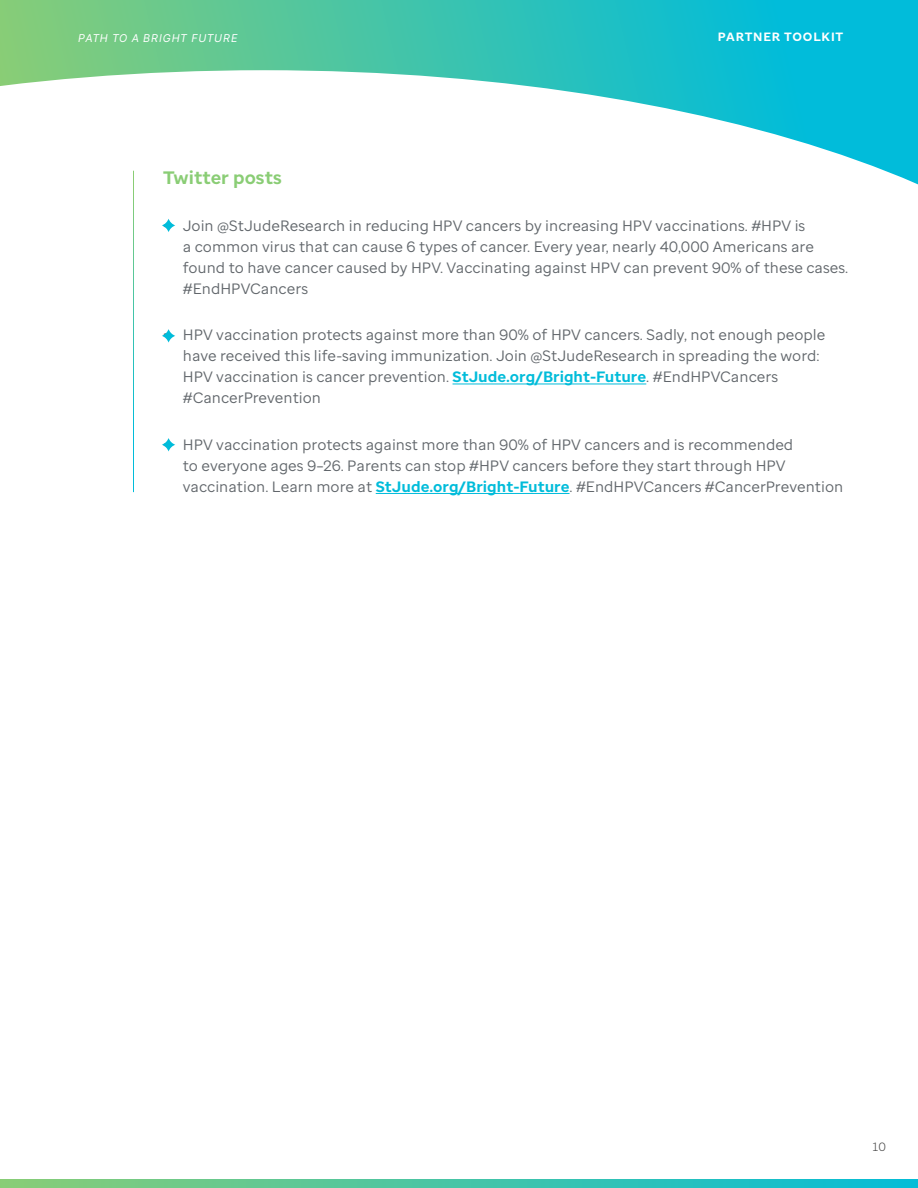
<style>
.page{position:relative;width:918px;height:1188px;background:#fff}
.page>*{position:absolute;margin:0;border:0;box-sizing:border-box;transform-origin:0 0}
.t1{font:700 18px "St Jude Sans";color:#8acd75}
.t2{font:15px/21px "St Jude Sans";color:#61666b}
.t3{font:700 12px "St Jude Sans";letter-spacing:.07em;color:#fff}
.t4{font:300 12px "St Jude Sans";color:#474747}
.t5{font:italic 10.8px "Inter";letter-spacing:.045em;color:#fff}
.s1{font-weight:700;color:#00bcda}
</style>
<div class="page">
<svg style="left:0;top:1180px;width:918px;height:8px;background:#46c4a6"></svg>
<div style="left:0;top:0;width:918px;height:221px;background:linear-gradient(to right,#85cc79,#00bae6)"></div>
<svg style="left:0;top:70px;width:918px;height:424px"></svg>
<svg style="left:162px;top:219px;width:13px;height:13px"></svg>
<svg style="left:162px;top:329px;width:13px;height:14px"></svg>
<svg style="left:162px;top:438px;width:13px;height:14px"></svg>
<hr style="left:133px;top:171px;width:1px;height:321px;background:#fff">
<hr style="left:453px;top:384px;width:193px;height:1px;background:#00bcda">
<hr style="left:376px;top:493px;width:194px;height:1px;background:#00bcda">
<p class="t5" style="left:78px;top:31px;width:161px">PATH TO A BRIGHT FUTURE</p>
<p class="t3" style="left:718px;top:29px;width:127px">PARTNER TOOLKIT</p>
<p class="t1" style="left:163px;top:166px;width:120px">Twitter posts</p>
<p class="t2" style="left:183px;top:215px;width:667px;text-indent:-20px">• Join @StJudeResearch in reducing HPV cancers by increasing HPV vaccinations. #HPV is<br>a common virus that can cause 6 types of cancer. Every year, nearly 40,000 Americans are found to have cancer caused by HPV. Vaccinating against HPV can prevent 90% of these cases. #EndHPVCancers</p>
<p class="t2" style="left:183px;top:325px;width:644px;text-indent:-20px">• HPV vaccination protects against more than 90% of HPV cancers. Sadly, not enough people have received this life-saving immunization. Join @StJudeResearch in spreading the word:<br>HPV vaccination is cancer prevention. <span class="s1">StJude.org/Bright-Future</span>. #EndHPVCancers #CancerPrevention</p>
<p class="t2" style="left:183px;top:434px;width:662px;text-indent:-20px">• HPV vaccination protects against more than 90% of HPV cancers and is recommended<br>to everyone ages 9–26. Parents can stop #HPV cancers before they start through HPV vaccination. Learn more at <span class="s1">StJude.org/Bright-Future</span>. #EndHPVCancers #CancerPrevention</p>
<p class="t4" style="left:873px;top:1139px;width:15px">10</p>
</div>
